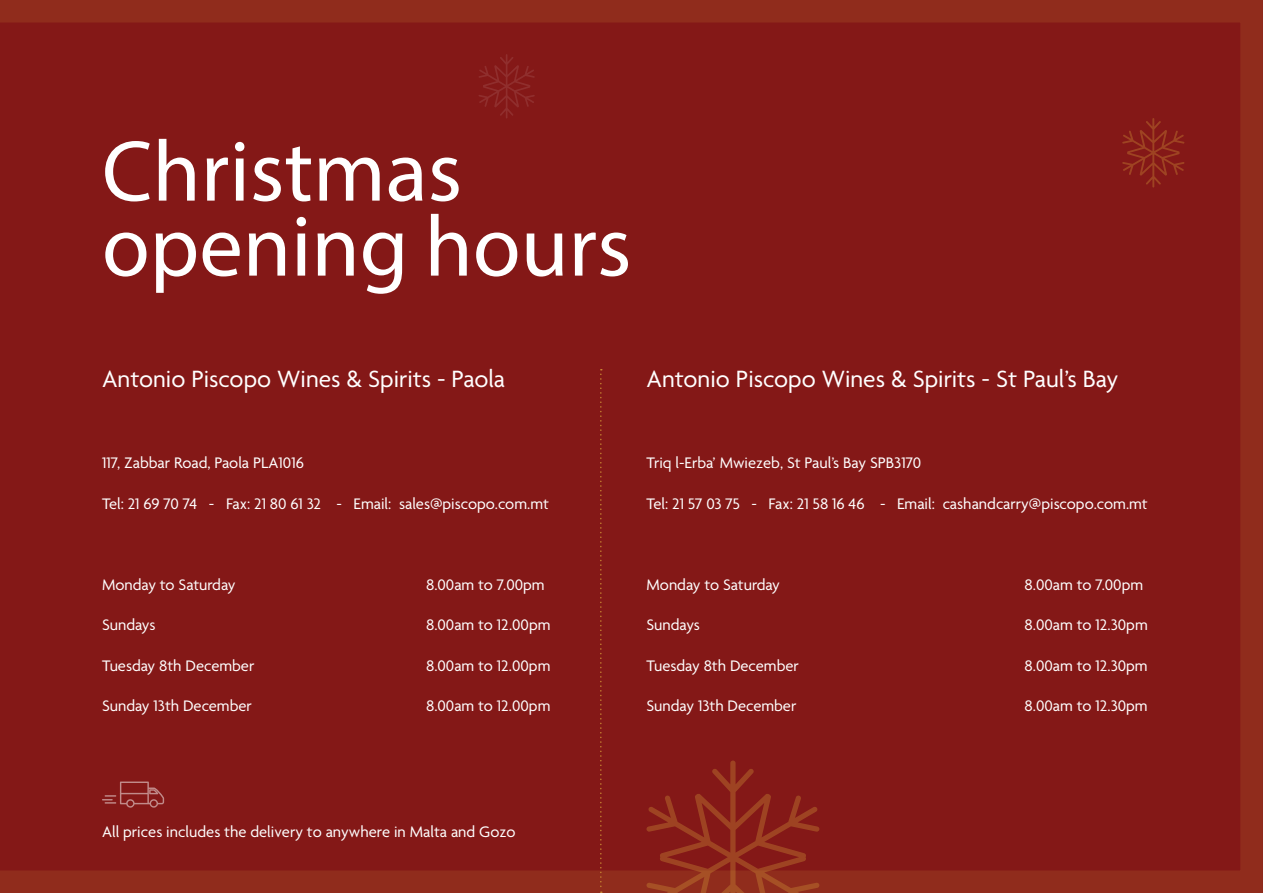
<style>
.page{position:relative;width:1263px;height:893px;background:#841817}
.page>*{position:absolute;margin:0;border:0;box-sizing:border-box;transform-origin:0 0}
.t1{font:87px/75px "Myriad Pro";color:#fff}
.t2{font:25.5px "Agenda";color:#fff}
.t3{font:16.5px "Agenda";color:#fff}
</style>
<div class="page">
<svg style="left:600px;top:369px;width:2px;height:524px"></svg>
<div style="left:0;top:118px;width:36px;height:83px;background:#841817"></div>
<svg style="left:646px;top:760px;width:174px;height:133px;background:#8c251a"></svg>
<svg style="left:478px;top:54px;width:57px;height:64px;background:#861c1b"></svg>
<svg style="left:1122px;top:118px;width:62px;height:70px;background:#892119"></svg>
<svg style="left:102px;top:781px;width:62px;height:27px;background:#902f2e"></svg>
<h1 class="t1" style="left:102px;top:133px;width:531px">Christmas opening hours</h1>
<h2 class="t2" style="left:102px;top:365px;width:405px">Antonio Piscopo Wines &amp; Spirits - Paola</h2>
<p class="t3" style="left:102px;top:454px;width:203px">117, Zabbar Road, Paola PLA1016</p>
<p class="t3" style="left:102px;top:495px;width:448px">Tel: 21 69 70 74 - Fax: 21 80 61 32 - Email: sales@piscopo.com.mt</p>
<p class="t3" style="left:102px;top:576px;width:135px">Monday to Saturday</p>
<p class="t3" style="left:426px;top:576px;width:120px">8.00am to 7.00pm</p>
<p class="t3" style="left:102px;top:616px;width:55px">Sundays</p>
<p class="t3" style="left:426px;top:616px;width:126px">8.00am to 12.00pm</p>
<p class="t3" style="left:102px;top:657px;width:154px">Tuesday 8th December</p>
<p class="t3" style="left:426px;top:657px;width:126px">8.00am to 12.00pm</p>
<p class="t3" style="left:102px;top:697px;width:151px">Sunday 13th December</p>
<p class="t3" style="left:426px;top:697px;width:126px">8.00am to 12.00pm</p>
<h2 class="t2" style="left:646px;top:365px;width:473px">Antonio Piscopo Wines &amp; Spirits - St Paul’s Bay</h2>
<p class="t3" style="left:646px;top:454px;width:276px">Triq l-Erba’ Mwiezeb, St Paul’s Bay SPB3170</p>
<p class="t3" style="left:646px;top:495px;width:503px">Tel: 21 57 03 75 - Fax: 21 58 16 46 - Email: cashandcarry@piscopo.com.mt</p>
<p class="t3" style="left:646px;top:576px;width:135px">Monday to Saturday</p>
<p class="t3" style="left:1024px;top:576px;width:120px">8.00am to 7.00pm</p>
<p class="t3" style="left:646px;top:616px;width:55px">Sundays</p>
<p class="t3" style="left:1024px;top:616px;width:125px">8.00am to 12.30pm</p>
<p class="t3" style="left:646px;top:657px;width:154px">Tuesday 8th December</p>
<p class="t3" style="left:1024px;top:657px;width:125px">8.00am to 12.30pm</p>
<p class="t3" style="left:646px;top:697px;width:151px">Sunday 13th December</p>
<p class="t3" style="left:1024px;top:697px;width:125px">8.00am to 12.30pm</p>
<p class="t3" style="left:102px;top:823px;width:415px">All prices includes the delivery to anywhere in Malta and Gozo</p>
</div>
